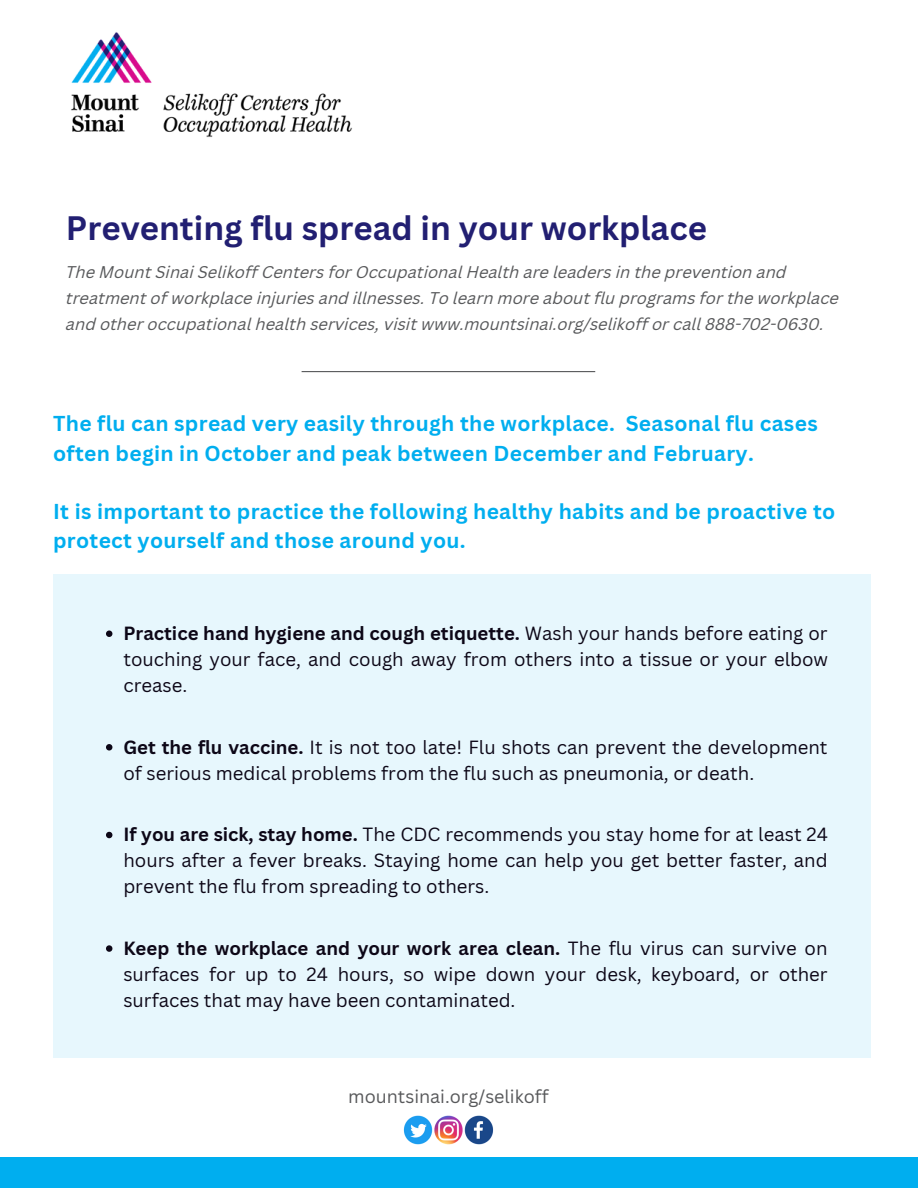
<style>
.page{position:relative;width:918px;height:1188px;background:#fff}
.page>*{position:absolute;margin:0;border:0;box-sizing:border-box;transform-origin:0 0}
.t1{font:700 33px "Canva Sans";color:#221f72}
.t2{font:700 21px/29.2px "Canva Sans";letter-spacing:.015em;color:#00aeef}
.t3{font:18.6px/25.8px "Canva Sans";color:#0d0717;text-align:justify}
.t4{font:18px "Canva Sans";color:#58595b}
.t5{font:italic 16.5px/25.8px "Canva Sans";color:#58595b}
.s1{font-weight:700}
</style>
<div class="page">
<img style="left:71px;top:32px;width:281px;height:105px">
<div style="left:53px;top:574px;width:818px;height:484px;background:#e7f7fd"></div>
<svg style="left:106px;top:631px;width:6px;height:6px"></svg>
<svg style="left:106px;top:744px;width:6px;height:7px"></svg>
<svg style="left:106px;top:832px;width:6px;height:6px"></svg>
<svg style="left:106px;top:945px;width:6px;height:7px"></svg>
<div style="left:0;top:1157px;width:918px;height:31px;background:#00aeef"></div>
<img style="left:403px;top:1115px;width:91px;height:30px">
<hr style="left:302px;top:371px;width:293px;height:1px;background:#58595b">
<h1 class="t1" style="left:66px;top:205px;width:643px">Preventing flu spread in your workplace</h1>
<p class="t5" style="left:66px;top:261px;width:775px">The Mount Sinai Selikoff Centers for Occupational Health are leaders in the prevention and treatment of workplace injuries and illnesses. To learn more about flu programs for the workplace and other occupational health services, visit www.mountsinai.org/selikoff or call 888-702-0630.</p>
<p class="t2" style="left:53px;top:409px;width:766px">The flu can spread very easily through the workplace. Seasonal flu cases often begin in October and peak between December and February.</p>
<p class="t2" style="left:53px;top:496px;width:784px">It is important to practice the following healthy habits and be proactive to protect yourself and those around you.</p>
<p class="t3" style="left:123px;top:620px;width:706px"><span class="s1">Practice hand hygiene and cough etiquette.</span> Wash your hands before eating or touching your face, and cough away from others into a tissue or your elbow crease.</p>
<p class="t3" style="left:123px;top:734px;width:706px"><span class="s1">Get the flu vaccine.</span> It is not too late! Flu shots can prevent the development of serious medical problems from the flu such as pneumonia, or death.</p>
<p class="t3" style="left:123px;top:821px;width:706px"><span class="s1">If you are sick, stay home.</span> The CDC recommends you stay home for at least 24 hours after a fever breaks. Staying home can help you get better faster, and prevent the flu from spreading to others.</p>
<p class="t3" style="left:123px;top:935px;width:706px"><span class="s1">Keep the workplace and your work area clean.</span> The flu virus can survive on surfaces for up to 24 hours, so wipe down your desk, keyboard, or other surfaces that may have been contaminated.</p>
<p class="t4" style="left:348px;top:1084px;width:202px">mountsinai.org/selikoff</p>
</div>
